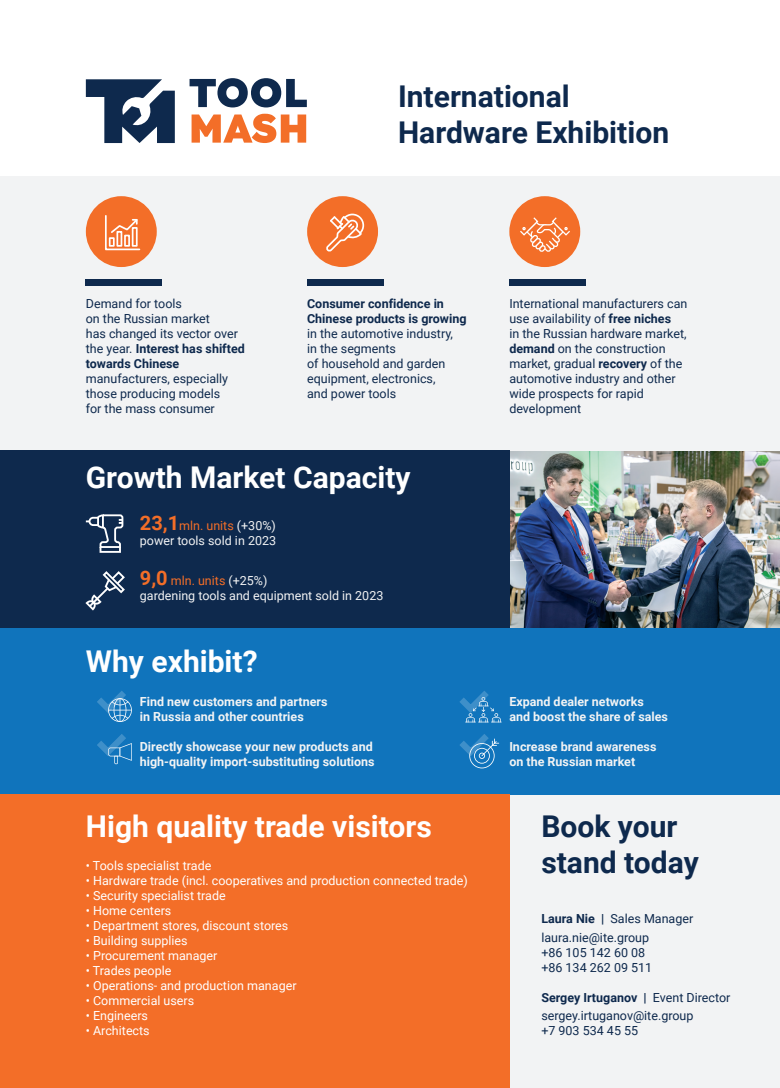
<style>
.page{position:relative;width:780px;height:1088px;background:#fff}
.page>*{position:absolute;margin:0;border:0;box-sizing:border-box;transform-origin:0 0}
.t1{font:700 30px "Roboto";color:#fff}
.t2{font:700 30px/36px "Roboto";color:#0e294d}
.t3{font:12.5px/15px "Roboto";color:#0e294d}
.t4{font:12.5px "Roboto";color:#fff}
.t5{font:700 12.5px/15px "Roboto";color:#f2f3f4}
.t6{font:12.5px/15px "Roboto";color:#f2f3f4}
.t7{font:700 12.5px/15px "Roboto";color:#0e294d}
.s1{font-weight:700}
.s2{font-weight:700;font-size:20px;color:#f36e28}
.s3{color:#f36e28}
</style>
<div class="page">
<img style="left:509px;top:451px;width:271px;height:177px">
<div style="left:0;top:176px;width:780px;height:275px;background:#f2f3f4"></div>
<div style="left:0;top:451px;width:509px;height:177px;background:#0e294d"></div>
<svg style="left:86px;top:79px;width:89px;height:64px"></svg>
<svg style="left:189px;top:78px;width:118px;height:29px"></svg>
<svg style="left:191px;top:114px;width:115px;height:29px"></svg>
<div style="left:509px;top:196px;width:71px;height:71px;background:#f36e28;border-radius:50%"></div>
<svg style="left:520px;top:217px;width:50px;height:35px"></svg>
<div style="left:509px;top:280px;width:76px;height:6px;background:#0e294d"></div>
<div style="left:509px;top:795px;width:271px;height:293px;background:#f2f3f4"></div>
<div style="left:0;top:628px;width:780px;height:167px;background:#1074bc"></div>
<div style="left:0;top:795px;width:509px;height:293px;background:#f36e28"></div>
<div style="left:86px;top:196px;width:71px;height:71px;background:#f36e28;border-radius:50%"></div>
<div style="left:86px;top:280px;width:76px;height:6px;background:#0e294d"></div>
<svg style="left:105px;top:215px;width:36px;height:36px"></svg>
<svg style="left:86px;top:514px;width:38px;height:32px"></svg>
<div style="left:99px;top:546px;width:22px;height:7px;border:2px solid #fff"></div>
<svg style="left:85px;top:571px;width:40px;height:40px"></svg>
<div style="left:307px;top:196px;width:71px;height:71px;background:#f36e28;border-radius:50%"></div>
<div style="left:307px;top:280px;width:76px;height:6px;background:#0e294d"></div>
<svg style="left:326px;top:213px;width:39px;height:38px"></svg>
<svg style="left:97px;top:691px;width:35px;height:31px"></svg>
<svg style="left:460px;top:734px;width:39px;height:34px"></svg>
<svg style="left:459px;top:691px;width:42px;height:32px"></svg>
<svg style="left:97px;top:734px;width:35px;height:30px"></svg>
<p class="t3" style="left:86px;top:296px;width:160px">Demand for tools<br>on the Russian market<br>has changed its vector over the year. <span class="s1">Interest has shifted towards Chinese</span></p>
<p class="t3" style="left:86px;top:371px;width:144px">manufacturers, especially those producing models for the mass consumer</p>
<h1 class="t2" style="left:398px;top:77px;width:272px">International<br>Hardware Exhibition</h1>
<p class="t7" style="left:307px;top:296px;width:161px">Consumer confidence in<br>Chinese products is growing</p>
<p class="t3" style="left:307px;top:326px;width:147px">in the automotive industry, in the segments<br>of household and garden equipment, electronics, and power tools</p>
<p class="t3" style="left:509px;top:296px;width:179px">International manufacturers can use availability of <span class="s1">free niches<br></span>in the Russian hardware market, <span class="s1">demand</span> on the construction market, gradual <span class="s1">recovery</span> of the automotive industry and other wide prospects for rapid development</p>
<h1 class="t1" style="left:86px;top:456px;width:326px">Growth Market Capacity</h1>
<p class="t6" style="left:140px;top:517px;width:138px"><span class="s2">23,1</span><span class="s3">mln. units</span> (+30%) power tools sold in 2023</p>
<p class="t6" style="left:140px;top:572px;width:245px"><span class="s2">9,0</span> <span class="s3">mln. units</span> (+25%)<br>gardening tools and equipment sold in 2023</p>
<h1 class="t1" style="left:86px;top:640px;width:173px">Why exhibit?</h1>
<p class="t5" style="left:140px;top:693px;width:189px">Find new customers and partners in Russia and other countries</p>
<p class="t5" style="left:140px;top:738px;width:236px">Directly showcase your new products and high-quality import-substituting solutions</p>
<h1 class="t1" style="left:86px;top:805px;width:347px">High quality trade visitors</h1>
<p class="t4" style="left:86px;top:857px;width:127px">• Tools specialist trade</p>
<p class="t4" style="left:86px;top:872px;width:383px">• Hardware trade (incl. cooperatives and production connected trade)</p>
<p class="t4" style="left:86px;top:887px;width:141px">• Security specialist trade</p>
<p class="t4" style="left:86px;top:902px;width:87px">• Home centers</p>
<p class="t4" style="left:86px;top:917px;width:204px">• Department stores, discount stores</p>
<p class="t4" style="left:86px;top:932px;width:103px">• Building supplies</p>
<p class="t4" style="left:86px;top:947px;width:133px">• Procurement manager</p>
<p class="t4" style="left:86px;top:962px;width:87px">• Trades people</p>
<p class="t4" style="left:86px;top:977px;width:212px">• Operations- and production manager</p>
<p class="t4" style="left:86px;top:992px;width:110px">• Commercial users</p>
<p class="t4" style="left:86px;top:1007px;width:64px">• Engineers</p>
<p class="t4" style="left:86px;top:1022px;width:65px">• Architects</p>
<p class="t5" style="left:509px;top:693px;width:160px">Expand dealer networks<br>and boost the share of sales</p>
<p class="t5" style="left:509px;top:738px;width:149px">Increase brand awareness on the Russian market</p>
<h1 class="t2" style="left:541px;top:807px;width:159px">Book your stand today</h1>
<p class="t3" style="left:541px;top:908px;width:153px;line-height:18.8px"><span class="s1">Laura Nie |</span> Sales Manager laura.nie@ite.group</p>
<p class="t3" style="left:541px;top:944px;width:112px">+86 105 142 60 08 +86 134 262 09 511</p>
<p class="t3" style="left:541px;top:987px;width:190px;line-height:18.8px"><span class="s1">Sergey Irtuganov |</span> Event Director sergey.irtuganov@ite.group</p>
<p class="t3" style="left:541px;top:1023px;width:98px">+7 903 534 45 55</p>
</div>
